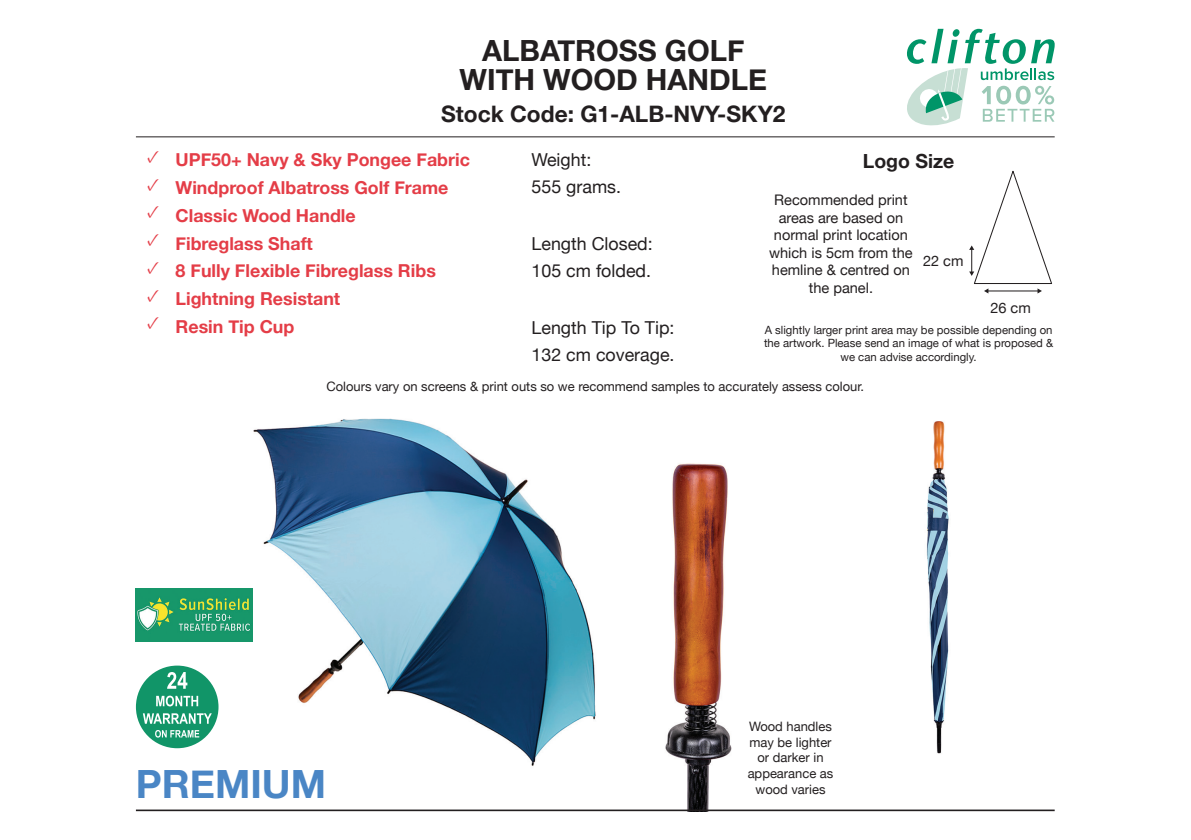
<style>
.page{position:relative;width:1191px;height:840px;background:#fff}
.page>*{position:absolute;margin:0;border:0;box-sizing:border-box;transform-origin:0 0}
.t1{font:700 38.8px "Helvetica Neue";color:#4a86c5}
.t2{font:700 29.2px/29.2px "Helvetica Neue";color:#231f20;text-align:center}
.t3{font:700 22.6px "Helvetica Neue";color:#231f20}
.t4{font:700 19.4px "Helvetica Neue";color:#231f20}
.t5{font:700 17.8px "Helvetica Neue";color:#e43d47}
.t6{font:17.8px/27.4px "Helvetica Neue";color:#231f20}
.t7{font:14.6px/17.4px "Helvetica Neue";color:#231f20;text-align:center}
.t8{font:13px/15.6px "Helvetica Neue";color:#231f20;text-align:center}
.t9{font:11.4px/13.6px "Helvetica Neue";color:#231f20;text-align:center}
</style>
<div class="page">
<img style="left:665px;top:463px;width:67px;height:346px">
<img style="left:241px;top:418px;width:355px;height:348px">
<div style="left:136px;top:665px;width:82px;height:82px;background:#119568;border-radius:50%"></div>
<svg style="left:155px;top:730px;width:44px;height:7px"></svg>
<svg style="left:143px;top:713px;width:69px;height:10px"></svg>
<svg style="left:156px;top:695px;width:42px;height:11px"></svg>
<svg style="left:167px;top:672px;width:20px;height:16px"></svg>
<img style="left:136px;top:588px;width:116px;height:53px">
<hr style="left:136px;top:136px;width:918px;height:1px;background:#231f20">
<svg style="left:969px;top:171px;width:83px;height:122px"></svg>
<img style="left:926px;top:421px;width:23px;height:333px">
<svg style="left:907px;top:29px;width:147px;height:96px"></svg>
<hr style="left:136px;top:809px;width:918px;height:1px;background:#231f20">
<h2 class="t2" style="left:459px;top:36px;width:309px">ALBATROSS GOLF<br>WITH WOOD HANDLE</h2>
<p class="t3" style="left:441px;top:96px;width:346px">Stock Code: G1-ALB-NVY-SKY2</p>
<p class="t5" style="left:147px;top:146px;width:324px"><sup>✓</sup> UPF50+ Navy &amp; Sky Pongee Fabric</p>
<p class="t5" style="left:147px;top:174px;width:303px"><sup>✓</sup> Windproof Albatross Golf Frame</p>
<p class="t5" style="left:147px;top:201px;width:210px"><sup>✓</sup> Classic Wood Handle</p>
<p class="t5" style="left:147px;top:229px;width:167px"><sup>✓</sup> Fibreglass Shaft</p>
<p class="t5" style="left:147px;top:257px;width:290px"><sup>✓</sup> 8 Fully Flexible Fibreglass Ribs</p>
<p class="t5" style="left:147px;top:284px;width:195px"><sup>✓</sup> Lightning Resistant</p>
<p class="t5" style="left:147px;top:312px;width:149px"><sup>✓</sup> Resin Tip Cup</p>
<p class="t6" style="left:531px;top:147px;width:91px">Weight:<br>555 grams.</p>
<p class="t6" style="left:531px;top:231px;width:123px">Length Closed:<br>105 cm folded.</p>
<p class="t4" style="left:863px;top:145px;width:93px">Logo Size</p>
<p class="t7" style="left:769px;top:192px;width:145px">Recommended print areas are based on normal print location which is 5cm from the hemline &amp; centred on the panel.</p>
<p class="t7" style="left:923px;top:253px;width:42px">22 cm</p>
<p class="t7" style="left:990px;top:299px;width:42px">26 cm</p>
<p class="t6" style="left:531px;top:314px;width:144px">Length Tip To Tip:<br>132 cm coverage.</p>
<p class="t9" style="left:764px;top:323px;width:290px">A slightly larger print area may be possible depending on the artwork. Please send an image of what is proposed &amp; we can advise accordingly.</p>
<p class="t8" style="left:326px;top:379px;width:539px">Colours vary on screens &amp; print outs so we recommend samples to accurately assess colour.</p>
<h1 class="t1" style="left:136px;top:753px;width:192px">PREMIUM</h1>
<p class="t8" style="left:747px;top:719px;width:87px">Wood handles may be lighter or darker in appearance as wood varies</p>
</div>
